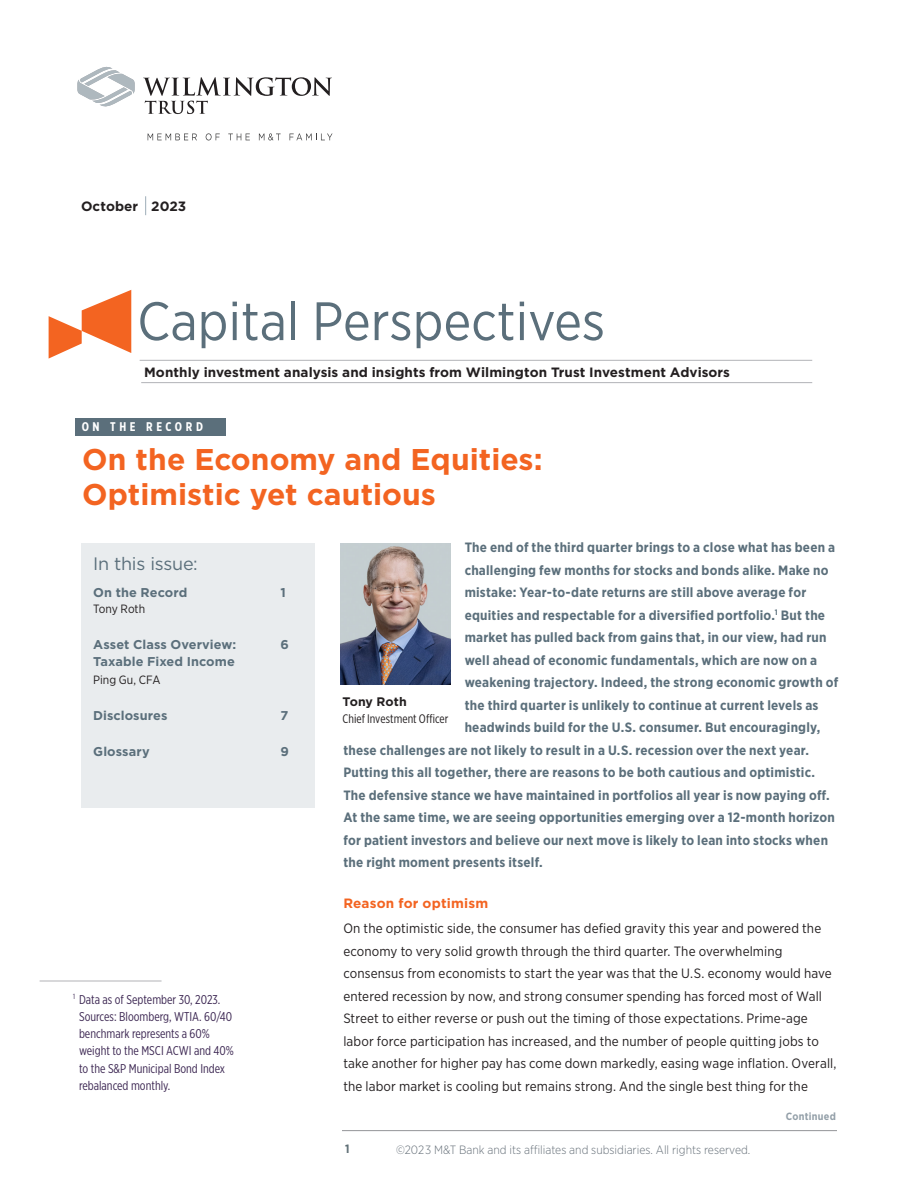
<style>
.page{position:relative;width:918px;height:1188px;background:#fff}
.page>*{position:absolute;margin:0;border:0;box-sizing:border-box;transform-origin:0 0}
.Body_Copy{font:54px "Gotham Narrow";color:#5b6f7b}
.footnotes{font:700 30px/34.5px "Gotham";color:#f36421}
.footnotes-2{font:18px "Gotham";letter-spacing:-.015em;color:#5b6f7b}
.footnotes-3{font:700 13.5px "Gotham Narrow";letter-spacing:.015em;color:#5b6f7b}
.footnotes-4{font:13.5px/22.5px "Gotham Narrow";letter-spacing:.01em;color:#231f20}
.footnotes-5{font:700 13.5px "Gotham";letter-spacing:.005em;color:#231f20}
.footnotes-6{font:700 13.5px "Gotham";letter-spacing:.015em;color:#f36421}
.Body_Copy-2{font:12.75px/17.2px "Gotham X Narrow";color:#3e2954}
.footnotes-7{font:700 12.75px "Gotham";letter-spacing:.005em;color:#5b6f7b}
.footnotes-8{font:700 12.6px "Gotham X Narrow";letter-spacing:.285em;color:#fff}
.footnotes-9{font:12.3px "Gotham X Narrow";color:#231f20}
.footnotes-10{font:700 12.3px "Gotham";color:#231f20}
.Slug{font:300 12px "Gotham Narrow";color:#667079}
.footnotes-11{font:12px "Gotham Narrow";color:#231f20}
.t1{font:700 12px "Gotham Narrow";color:#5f6f76}
.footnotes-12{font:700 10.5px "Gotham Narrow";letter-spacing:.025em;color:#94a0a9}
</style>
<div class="page">
<div style="left:81px;top:543px;width:234px;height:265px;background:#e9ecee"></div>
<hr style="left:342px;top:1130px;width:495px;height:1px;background:#939598">
<svg style="left:145px;top:196px;width:1px;height:19px"></svg>
<img style="left:340px;top:543px;width:110px;height:142px">
<svg style="left:49px;top:290px;width:82px;height:69px"></svg>
<hr style="left:140px;top:360px;width:672px;height:1px;background:#b2b3b7">
<hr style="left:141px;top:382px;width:671px;height:1px;background:#b2b3b7">
<div style="left:75px;top:418px;width:150px;height:18px;background:#5b6f7b"></div>
<svg style="left:77px;top:66px;width:58px;height:41px"></svg>
<svg style="left:143px;top:77px;width:189px;height:37px"></svg>
<svg style="left:148px;top:134px;width:49px;height:6px"></svg>
<svg style="left:206px;top:133px;width:14px;height:7px"></svg>
<svg style="left:228px;top:134px;width:22px;height:6px"></svg>
<svg style="left:259px;top:133px;width:22px;height:7px"></svg>
<svg style="left:290px;top:133px;width:43px;height:7px"></svg>
<hr style="left:40px;top:981px;width:122px;height:1px;background:#b2b3b7">
<p class="footnotes-5" style="left:81px;top:197px;width:107px">October 2023</p>
<p class="Body_Copy" style="left:137px;top:288px;width:469px">Capital Perspectives</p>
<p class="footnotes-5" style="left:144px;top:363px;width:587px">Monthly investment analysis and insights from Wilmington Trust Investment Advisors</p>
<p class="footnotes-8" style="left:82px;top:419px;width:123px">ON THE RECORD</p>
<p class="footnotes" style="left:82px;top:442px;width:462px">On the Economy and Equities:<br>Optimistic yet cautious</p>
<p class="footnotes-2" style="left:93px;top:552px;width:106px">In this issue:</p>
<p class="footnotes-7" style="left:93px;top:584px;width:96px">On the Record</p>
<p class="footnotes-7" style="left:281px;top:584px;width:7px">1</p>
<p class="footnotes-11" style="left:93px;top:601px;width:54px">Tony Roth</p>
<p class="footnotes-7" style="left:93px;top:636px;width:145px">Asset Class Overview:</p>
<p class="footnotes-7" style="left:281px;top:636px;width:10px">6</p>
<p class="footnotes-7" style="left:93px;top:653px;width:143px">Taxable Fixed Income</p>
<p class="footnotes-11" style="left:93px;top:672px;width:69px">Ping Gu, CFA</p>
<p class="footnotes-7" style="left:93px;top:707px;width:76px">Disclosures</p>
<p class="footnotes-7" style="left:281px;top:707px;width:9px">7</p>
<p class="footnotes-7" style="left:93px;top:743px;width:58px">Glossary</p>
<p class="footnotes-7" style="left:281px;top:743px;width:10px">9</p>
<p class="Body_Copy-2" style="left:79px;top:990px;width:156px;text-indent:-6px"><sup>1</sup> Data as of September 30, 2023.<br>Sources: Bloomberg, WTIA. 60/40 benchmark represents a 60% weight to the MSCI ACWI and 40% to the S&amp;P Municipal Bond Index rebalanced monthly.</p>
<p class="footnotes-3" style="left:465px;top:539px;width:372px">The end of the third quarter brings to a close what has been a</p>
<p class="footnotes-3" style="left:465px;top:562px;width:365px">challenging few months for stocks and bonds alike. Make no</p>
<p class="footnotes-3" style="left:465px;top:584px;width:343px">mistake: Year-to-date returns are still above average for</p>
<p class="footnotes-3" style="left:465px;top:607px;width:362px">equities and respectable for a diversified portfolio.<sup>1</sup> But the</p>
<p class="footnotes-3" style="left:465px;top:629px;width:363px">market has pulled back from gains that, in our view, had run</p>
<p class="footnotes-3" style="left:465px;top:652px;width:354px">well ahead of economic fundamentals, which are now on a</p>
<p class="footnotes-3" style="left:465px;top:674px;width:375px">weakening trajectory. Indeed, the strong economic growth of</p>
<p class="footnotes-3" style="left:465px;top:697px;width:355px">the third quarter is unlikely to continue at current levels as</p>
<p class="footnotes-3" style="left:465px;top:719px;width:357px">headwinds build for the U.S. consumer. But encouragingly,</p>
<p class="footnotes-3" style="left:343px;top:742px;width:467px">these challenges are not likely to result in a U.S. recession over the next year.</p>
<p class="footnotes-3" style="left:343px;top:764px;width:473px">Putting this all together, there are reasons to be both cautious and optimistic.</p>
<p class="footnotes-3" style="left:343px;top:787px;width:488px">The defensive stance we have maintained in portfolios all year is now paying off.</p>
<p class="footnotes-3" style="left:343px;top:809px;width:493px">At the same time, we are seeing opportunities emerging over a 12-month horizon</p>
<p class="footnotes-3" style="left:343px;top:832px;width:486px">for patient investors and believe our next move is likely to lean into stocks when</p>
<p class="footnotes-3" style="left:343px;top:854px;width:201px">the right moment presents itself.</p>
<p class="footnotes-6" style="left:343px;top:894px;width:147px">Reason for optimism</p>
<p class="footnotes-4" style="left:343px;top:917px;width:495px">On the optimistic side, the consumer has defied gravity this year and powered the economy to very solid growth through the third quarter. The overwhelming consensus from economists to start the year was that the U.S. economy would have entered recession by now, and strong consumer spending has forced most of Wall Street to either reverse or push out the timing of those expectations. Prime-age labor force participation has increased, and the number of people quitting jobs to take another for higher pay has come down markedly, easing wage inflation. Overall, the labor market is cooling but remains strong. And the single best thing for the</p>
<p class="footnotes-10" style="left:343px;top:694px;width:66px">Tony Roth</p>
<p class="footnotes-9" style="left:343px;top:711px;width:107px">Chief Investment Officer</p>
<p class="t1" style="left:345px;top:1141px;width:6px">1</p>
<p class="Slug" style="left:396px;top:1142px;width:356px">©2023 M&amp;T Bank and its affiliates and subsidiaries. All rights reserved.</p>
<p class="footnotes-12" style="left:786px;top:1110px;width:52px">Continued</p>
</div>
